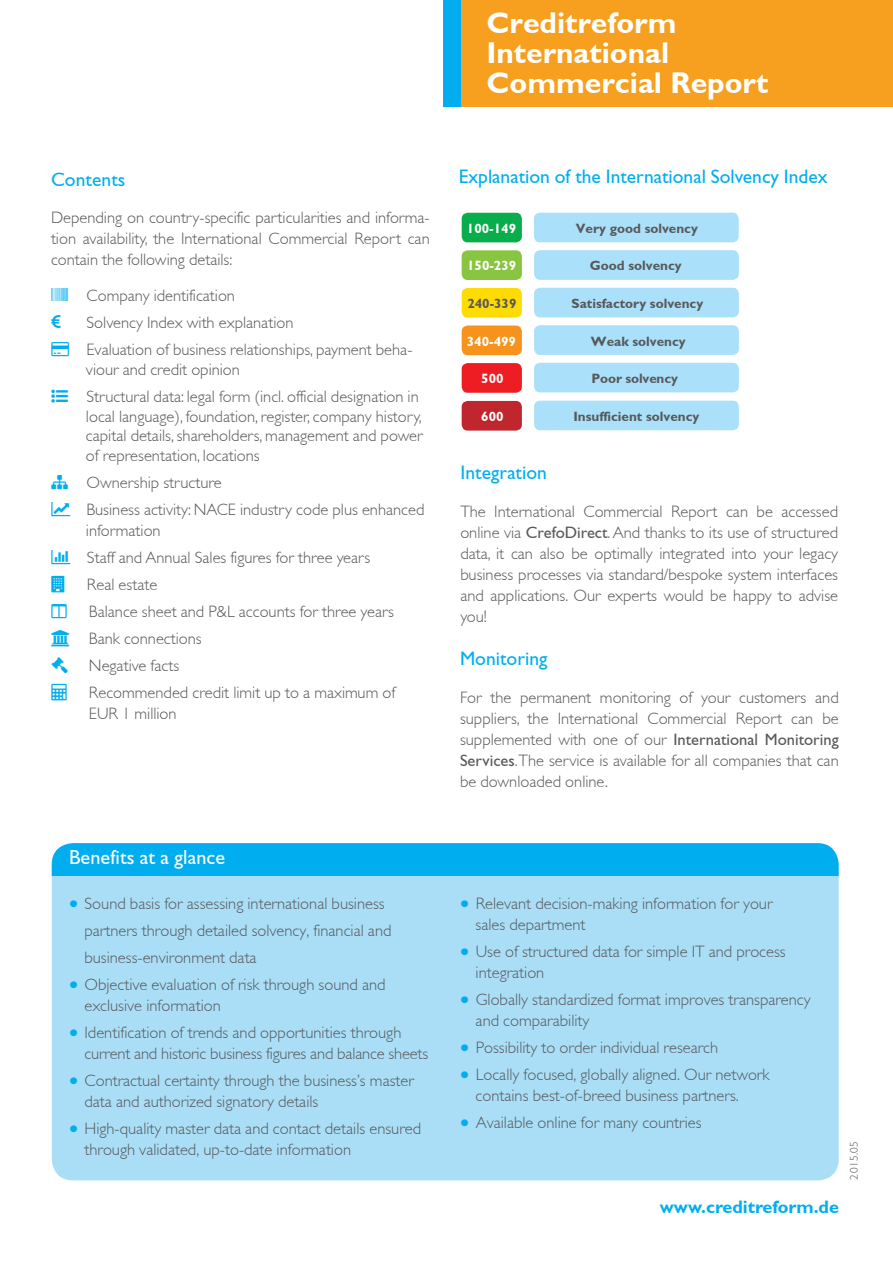
<style>
.page{position:relative;width:893px;height:1263px;background:#fff}
.page>*{position:absolute;margin:0;border:0;box-sizing:border-box;transform-origin:0 0}
.t1{font:700 30px/30px "Gill Sans";color:#fff}
.t2{font:20.25px "Gill Sans";letter-spacing:.005em;color:#fff}
.t3{font:19.5px "Gill Sans";color:#00aeef}
.t4{font:700 18px "Gill Sans";color:#00aeef}
.t5{font:300 16.5px/21px "Gill Sans";color:#57585a}
.t6{font:700 13.5px "Gill Sans";color:#57585a}
.t7{font:700 13.5px "Gill Sans";color:#fff}
.t8{font:300 11.25px "Gill Sans";letter-spacing:.04em;color:#57585a}
.s1{font-weight:700;font-size:24px;color:#00aeef}
.s2{font-weight:400}
</style>
<div class="page">
<div style="left:455px;top:0;width:438px;height:106px;background:#f79f1e"></div>
<div style="left:444px;top:0;width:17px;height:106px;background:#00aeef"></div>
<div style="left:52px;top:843px;width:787px;height:337px;background:#aadef7;border-radius:21px"></div>
<div style="left:52px;top:843px;width:787px;height:33px;background:#00aeef"></div>
<div style="left:534px;top:213px;width:205px;height:29px;background:#aae0f9;border-radius:6px"></div>
<div style="left:534px;top:250px;width:205px;height:30px;background:#aae0f9;border-radius:6px"></div>
<div style="left:534px;top:288px;width:205px;height:29px;background:#aae0f9;border-radius:6px"></div>
<div style="left:534px;top:325px;width:205px;height:30px;background:#aae0f9;border-radius:6px"></div>
<div style="left:534px;top:363px;width:205px;height:29px;background:#aae0f9;border-radius:6px"></div>
<div style="left:462px;top:213px;width:60px;height:29px;background:#08ae4c;border-radius:6px"></div>
<div style="left:462px;top:250px;width:60px;height:30px;background:#88c540;border-radius:6px"></div>
<div style="left:462px;top:288px;width:60px;height:30px;background:#ffdc01;border-radius:6px"></div>
<div style="left:462px;top:325px;width:60px;height:30px;background:#f7931d;border-radius:6px"></div>
<div style="left:462px;top:363px;width:60px;height:30px;background:#ee1d23;border-radius:6px"></div>
<div style="left:534px;top:401px;width:205px;height:29px;background:#aae0f9;border-radius:6px"></div>
<div style="left:462px;top:401px;width:60px;height:30px;background:#c0262d;border-radius:6px"></div>
<p class="t3" style="left:51px;top:168px;width:76px">Contents</p>
<p class="t5" style="left:51px;top:207px;width:380px;text-align:justify">Depending on country-specific particularities and informa&shy;tion availability, the International Commercial Report can contain the following details:</p>
<p class="t5" style="left:87px;top:282px;width:327px;line-height:27px">Company identification<br>Solvency Index with explanation<br>Evaluation of business relationships, payment beha-</p>
<p class="t5" style="left:86px;top:356px;width:334px;line-height:27px">viour and credit opinion<br>Structural data: legal form (incl. official designation in</p>
<p class="t5" style="left:86px;top:406px;width:338px;line-height:19.8px;text-align:justify">local language), foundation, register, company history, capital details, shareholders, management and power of representation, locations</p>
<p class="t5" style="left:86px;top:469px;width:340px;line-height:27px">Ownership structure<br>Business activity: NACE industry code plus enhanced</p>
<p class="t5" style="left:86px;top:517px;width:311px;line-height:27px">information<br>Staff and Annual Sales figures for three years<br>Real estate<br>Balance sheet and P&amp;L accounts for three years<br>Bank connections<br>Negative facts<br>Recommended credit limit up to a maximum of</p>
<p class="t5" style="left:89px;top:703px;width:89px">EUR 1 million</p>
<p class="t2" style="left:69px;top:845px;width:158px">Benefits at a glance</p>
<p class="t5" style="left:84px;top:890px;width:309px;line-height:27px;text-indent:-15px"><span class="s1">•</span> Sound basis for assessing international business partners through detailed solvency, financial and business-environment data</p>
<p class="t5" style="left:84px;top:974px;width:303px;text-indent:-15px"><span class="s1">•</span> Objective evaluation of risk through sound and exclusive information</p>
<p class="t5" style="left:84px;top:1022px;width:345px;text-indent:-15px"><span class="s1">•</span> Identification of trends and opportunities through current and historic business figures and balance sheets</p>
<p class="t5" style="left:84px;top:1070px;width:331px;text-indent:-15px"><span class="s1">•</span> Contractual certainty through the business’s master data and authorized signatory details</p>
<p class="t5" style="left:84px;top:1118px;width:338px;text-indent:-15px"><span class="s1">•</span> High-quality master data and contact details ensured through validated, up-to-date information</p>
<p class="t1" style="left:486px;top:7px;width:283px">Creditreform<br>International<br>Commercial Report</p>
<p class="t3" style="left:459px;top:165px;width:370px">Explanation of the International Solvency Index</p>
<p class="t7" style="left:467px;top:220px;width:51px">100-149</p>
<p class="t6" style="left:576px;top:220px;width:124px">Very good solvency</p>
<p class="t7" style="left:467px;top:258px;width:51px">150-239</p>
<p class="t6" style="left:590px;top:258px;width:93px">Good solvency</p>
<p class="t6" style="left:467px;top:295px;width:51px">240-339</p>
<p class="t6" style="left:572px;top:295px;width:133px">Satisfactory solvency</p>
<p class="t7" style="left:467px;top:333px;width:51px">340-499</p>
<p class="t6" style="left:591px;top:333px;width:96px">Weak solvency</p>
<p class="t7" style="left:481px;top:371px;width:24px">500</p>
<p class="t6" style="left:591px;top:371px;width:88px">Poor solvency</p>
<p class="t7" style="left:481px;top:408px;width:24px">600</p>
<p class="t6" style="left:573px;top:408px;width:128px">Insufficient solvency</p>
<p class="t3" style="left:460px;top:461px;width:88px">Integration</p>
<p class="t5" style="left:460px;top:501px;width:379px;text-align:justify">The International Commercial Report can be accessed online via <span class="s2">CrefoDirect</span>. And thanks to its use of structured data, it can also be optimally integrated into your legacy business processes via standard/bespoke system interfaces and applications. Our experts would be happy to advise you!</p>
<p class="t3" style="left:460px;top:647px;width:89px">Monitoring</p>
<p class="t5" style="left:460px;top:687px;width:380px;text-align:justify">For the permanent monitoring of your customers and suppliers, the International Commercial Report can be supplemented with one of our <span class="s2">International Monitoring Services</span>.The service is available for all companies that can be downloaded online.</p>
<p class="t5" style="left:476px;top:892px;width:298px;text-indent:-15px"><span class="s1">•</span> Relevant decision-making information for your sales department</p>
<p class="t5" style="left:476px;top:940px;width:312px;text-indent:-15px"><span class="s1">•</span> Use of structured data for simple IT and process integration</p>
<p class="t5" style="left:476px;top:988px;width:337px;text-indent:-15px"><span class="s1">•</span> Globally standardized format improves transparency and comparability</p>
<p class="t5" style="left:461px;top:1036px;width:259px"><span class="s1">•</span> Possibility to order individual research</p>
<p class="t5" style="left:476px;top:1063px;width:295px;text-indent:-15px"><span class="s1">•</span> Locally focused, globally aligned. Our network contains best-of-breed business partners.</p>
<p class="t5" style="left:461px;top:1111px;width:243px"><span class="s1">•</span> Available online for many countries</p>
<p class="t4" style="left:660px;top:1196px;width:181px">www.creditreform.de</p>
<p class="t8" style="left:847px;top:1179px;width:40px;rotate:-90deg">2015.05</p>
</div>
